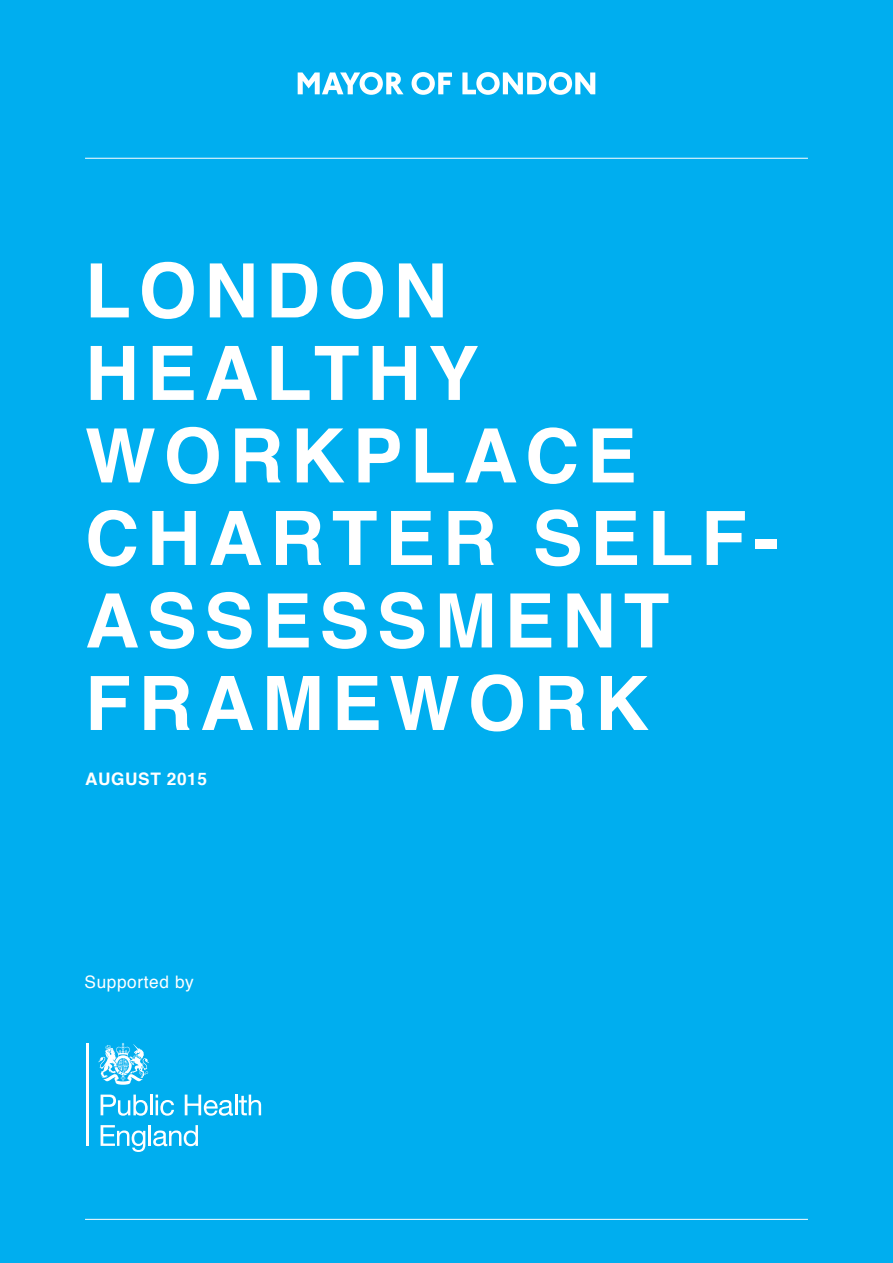
<style>
.page{position:relative;width:893px;height:1263px;background:#00aeef}
.page>*{position:absolute;margin:0;border:0;box-sizing:border-box;transform-origin:0 0}
.t1{font:700 75px/82.5px "Helvetica";letter-spacing:.1em;color:#fff}
.t2{font:17.25px "Helvetica";letter-spacing:.035em;color:#fff}
.t3{font:700 17.25px "Helvetica";letter-spacing:.035em;color:#fff}
</style>
<div class="page">
<hr style="left:85px;top:158px;width:723px;height:1px;background:#fff">
<hr style="left:85px;top:1219px;width:723px;height:1px;background:#fff">
<svg style="left:298px;top:72px;width:106px;height:23px"></svg>
<svg style="left:412px;top:72px;width:40px;height:23px"></svg>
<svg style="left:462px;top:72px;width:133px;height:23px"></svg>
<hr style="left:86px;top:1043px;width:2px;height:103px;background:#fff">
<svg style="left:101px;top:1094px;width:47px;height:22px"></svg>
<hr style="left:150px;top:1094px;width:3px;height:21px;background:#fff">
<svg style="left:156px;top:1094px;width:18px;height:22px"></svg>
<svg style="left:185px;top:1094px;width:48px;height:22px"></svg>
<hr style="left:235px;top:1094px;width:2px;height:21px;background:#fff">
<svg style="left:239px;top:1094px;width:22px;height:21px"></svg>
<svg style="left:101px;top:1125px;width:44px;height:27px"></svg>
<hr style="left:148px;top:1125px;width:3px;height:21px;background:#fff">
<svg style="left:153px;top:1125px;width:45px;height:21px"></svg>
<svg style="left:98px;top:1043px;width:51px;height:42px"></svg>
<p class="t1" style="left:85px;top:251px;width:696px">LONDON<br>HEALTHY<br>WORKPLACE<br>CHARTER SELF-<br>ASSESSMENT<br>FRAMEWORK</p>
<p class="t3" style="left:85px;top:765px;width:124px">AUGUST 2015</p>
<p class="t2" style="left:85px;top:968px;width:111px">Supported by</p>
</div>
